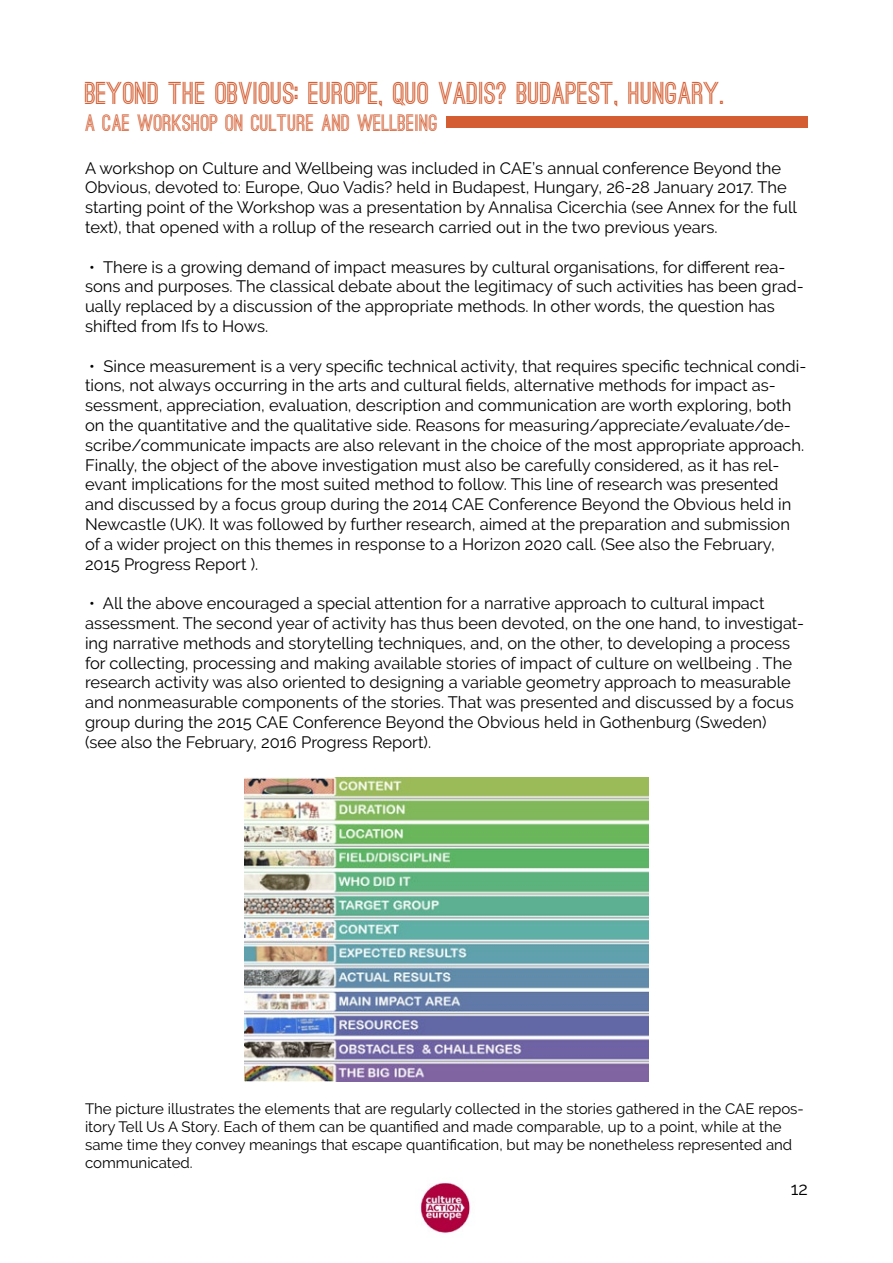
<style>
.page{position:relative;width:893px;height:1263px;background:#fff}
.page>*{position:absolute;margin:0;border:0;box-sizing:border-box;transform-origin:0 0}
.t1{font:700 30px "Ostrich Sans";color:#d45e32}
.t2{font:700 22.5px "Ostrich Sans";color:#d45e32}
.t3{font:18px "Raleway";color:#000}
.t4{font:16.5px/19.8px "Raleway";color:#000}
.t5{font:15px/18px "Raleway";color:#000}
</style>
<div class="page">
<img style="left:420px;top:1183px;width:50px;height:51px">
<div style="left:446px;top:116px;width:362px;height:12px;background:#d45e32"></div>
<img style="left:244px;top:777px;width:405px;height:304px">
<h1 class="t1" style="left:85px;top:82px;width:642px">BEYOND THE OBVIOUS: EUROPE, QUO VADIS? BUDAPEST, HUNGARY.</h1>
<h2 class="t2" style="left:85px;top:114px;width:355px">A CAE WORKSHOP ON CULTURE AND WELLBEING</h2>
<p class="t4" style="left:85px;top:158px;width:713px">A workshop on Culture and Wellbeing was included in CAE’s annual conference Beyond the Obvious, devoted to: Europe, Quo Vadis? held in Budapest, Hungary, 26-28 January 2017. The starting point of the Workshop was a presentation by Annalisa Cicerchia (see Annex for the full text), that opened with a rollup of the research carried out in the two previous years.</p>
<p class="t4" style="left:85px;top:257px;width:720px">• There is a growing demand of impact measures by cultural organisations, for different rea&shy;sons and purposes. The classical debate about the legitimacy of such activities has been grad&shy;ually replaced by a discussion of the appropriate methods. In other words, the question has shifted from Ifs to Hows.</p>
<p class="t4" style="left:85px;top:356px;width:723px">• Since measurement is a very specific technical activity, that requires specific technical condi&shy;tions, not always occurring in the arts and cultural fields, alternative methods for impact as&shy;sessment, appreciation, evaluation, description and communication are worth exploring, both on the quantitative and the qualitative side. Reasons for measuring/appreciate/evaluate/de&shy;scribe/communicate impacts are also relevant in the choice of the most appropriate approach.<br>Finally, the object of the above investigation must also be carefully considered, as it has rel&shy;evant implications for the most suited method to follow. This line of research was presented and discussed by a focus group during the 2014 CAE Conference Beyond the Obvious held in Newcastle (UK). It was followed by further research, aimed at the preparation and submission of a wider project on this themes in response to a Horizon 2020 call. (See also the February, 2015 Progress Report ).</p>
<p class="t4" style="left:85px;top:593px;width:721px">• All the above encouraged a special attention for a narrative approach to cultural impact assessment. The second year of activity has thus been devoted, on the one hand, to investigat&shy;ing narrative methods and storytelling techniques, and, on the other, to developing a process for collecting, processing and making available stories of impact of culture on wellbeing . The research activity was also oriented to designing a variable geometry approach to measurable and nonmeasurable components of the stories. That was presented and discussed by a focus group during the 2015 CAE Conference Beyond the Obvious held in Gothenburg (Sweden)<br>(see also the February, 2016 Progress Report).</p>
<p class="t5" style="left:85px;top:1099px;width:720px">The picture illustrates the elements that are regularly collected in the stories gathered in the CAE repos&shy;itory Tell Us A Story. Each of them can be quantified and made comparable, up to a point, while at the same time they convey meanings that escape quantification, but may be nonetheless represented and communicated.</p>
<p class="t3" style="left:791px;top:1178px;width:19px">12</p>
</div>
